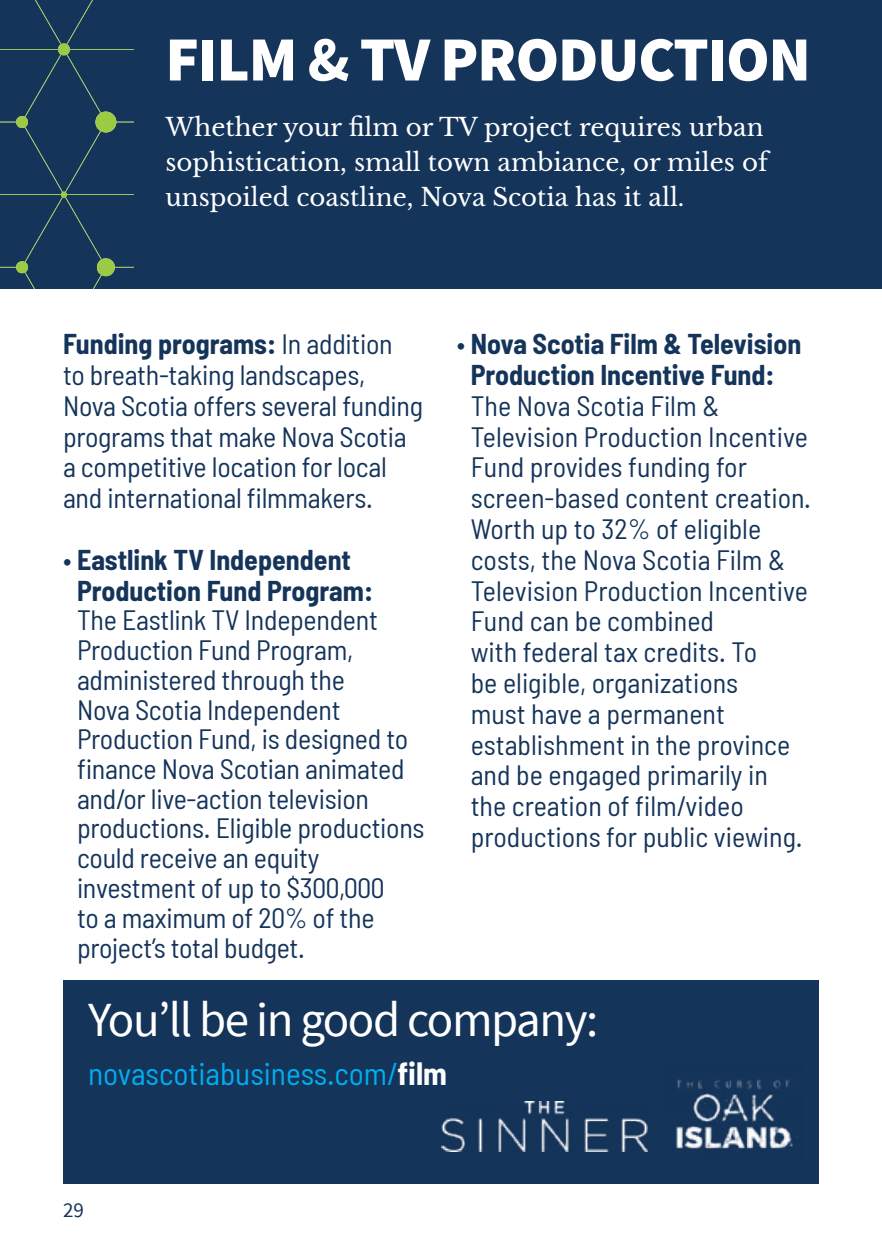
<style>
.page{position:relative;width:882px;height:1260px;background:#fff}
.page>*{position:absolute;margin:0;border:0;box-sizing:border-box;transform-origin:0 0}
.t1{font:900 63px "Source Sans Pro";letter-spacing:-.02em;color:#fff}
.t2{font:49px "Source Sans Pro";letter-spacing:-.03em;color:#fff}
.t3{font:semi-condensed 31.5px "Barlow";color:#00aeef}
.t4{font:semi-condensed 28px/30.8px "Barlow";letter-spacing:-.01em;color:#15345a}
.t5{font:700 semi-condensed 28px/30.8px "Barlow";color:#15345a}
.t6{font:24.5px/35px "Libre Baskerville";color:#fff}
.t7{font:21px "Source Sans Pro";color:#15345a}
.s1{font-weight:700}
.s2{font-weight:400}
.s3{font-weight:700;color:#fff}
</style>
<div class="page">
<div style="left:134px;top:0;width:748px;height:288px;background:#15345a"></div>
<div style="left:0;top:0;width:134px;height:288px;background:#15345a"></div>
<div style="left:63px;top:981px;width:756px;height:203px;background:#15345a"></div>
<img style="left:676px;top:1079px;width:121px;height:72px">
<img style="left:441px;top:1101px;width:207px;height:50px">
<h1 class="t1" style="left:165px;top:16px;width:647px">FILM <span class="s1">&amp;</span> TV PRODUCTION</h1>
<p class="t6" style="left:165px;top:110px;width:604px">Whether your film or TV project requires urban sophistication, small town ambiance, or miles of unspoiled coastline, Nova Scotia has it all.</p>
<p class="t4" style="left:63px;top:328px;width:362px"><span class="s1">Funding programs:</span> In addition<br>to breath-taking landscapes,<br>Nova Scotia offers several funding programs that make Nova Scotia a competitive location for local and international filmmakers.</p>
<p class="t5" style="left:77px;top:544px;width:297px;text-indent:-14px"><span class="s2">•</span> Eastlink TV Independent<br>Production Fund Program:</p>
<p class="t4" style="left:77px;top:605px;width:349px;line-height:29.8px">The Eastlink TV Independent<br>Production Fund Program, administered through the<br>Nova Scotia Independent<br>Production Fund, is designed to finance Nova Scotian animated and/or live-action television productions. Eligible productions could receive an equity investment of up to $300,000<br>to a maximum of 20% of the project’s total budget.</p>
<p class="t5" style="left:457px;top:328px;width:346px;text-align:center"><span class="s2">•</span> Nova Scotia Film &amp; Television<br>Production Incentive Fund:</p>
<p class="t4" style="left:471px;top:390px;width:342px">The Nova Scotia Film &amp;<br>Television Production Incentive<br>Fund provides funding for screen-based content creation.<br>Worth up to 32% of eligible costs, the Nova Scotia Film &amp;<br>Television Production Incentive<br>Fund can be combined<br>with federal tax credits. To<br>be eligible, organizations<br>must have a permanent establishment in the province and be engaged primarily in<br>the creation of film/video productions for public viewing.</p>
<h2 class="t2" style="left:88px;top:989px;width:512px">You’ll be in good company:</h2>
<p class="t3" style="left:88px;top:1054px;width:360px">novascotiabusiness.com/<span class="s3">film</span></p>
<p class="t7" style="left:63px;top:1197px;width:22px">29</p>
</div>
